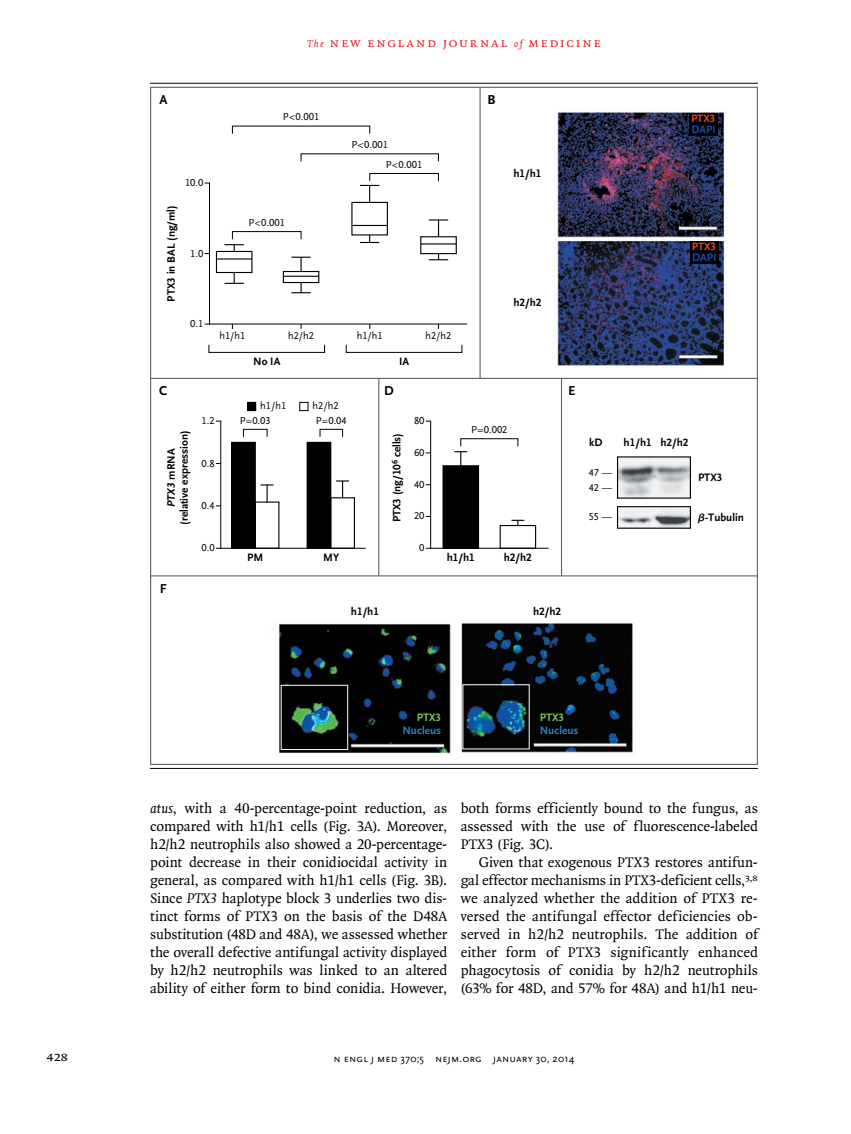
<style>
.page{position:relative;width:851px;height:1134px;background:#fff}
.page>*{position:absolute;margin:0;border:0;box-sizing:border-box;transform-origin:0 0}
.t1{font:15px/18px "OTNEJM Quadraat";letter-spacing:-.005em;color:#000;text-align:justify}
.t2{font:14.25px "OTNEJM Quadraat Cap";color:#000}
.t3{font:13.5px "OTNEJM Quadraat Cap";letter-spacing:.11em;color:#e81620}
.t4{font:700 13.5px "OTNEJM Scala Sans LF";color:#000}
.t5{font:700 11.25px/12.8px "OTNEJM Scala Sans LF";color:#000;text-align:center}
.t6{font:700 11.25px "OTNEJM Scala Sans LF";color:#2b82c3}
.t7{font:700 11.25px "OTNEJM Scala Sans LF";color:#ec4523}
.t8{font:700 11.25px "OTNEJM Scala Sans LF";color:#204a9d}
.t9{font:700 11.25px "OTNEJM Scala Sans LF";color:#7dc457}
.t10{font:10.8px "OTNEJM Scala Sans LF Cap";letter-spacing:.01em;color:#000}
.t11{font:10.5px/15.3px "OTNEJM Scala Sans LF";color:#000}
.s1{font-family:"OTNEJM Quadraat";font-style:italic;font-size:10.5px}
.s2{font-style:italic}
.s3{font-family:"OTNEJM Scala Sans OSF"}
</style>
<div class="page">
<hr style="left:150px;top:83px;width:608px;height:1px;background:#000">
<svg style="left:152px;top:89px;width:604px;height:488px"></svg>
<img style="left:552px;top:108px;width:176px;height:260px">
<img style="left:610px;top:450px;width:88px;height:83px">
<img style="left:269px;top:616px;width:364px;height:138px">
<hr style="left:209px;top:183px;width:1px;height:141px;background:#000">
<hr style="left:209px;top:324px;width:257px;height:1px;background:#000">
<hr style="left:151px;top:378px;width:606px;height:1px;background:#606265">
<hr style="left:479px;top:87px;width:1px;height:291px;background:#606265">
<hr style="left:378px;top:378px;width:1px;height:198px;background:#606265">
<div style="left:208px;top:344px;width:117px;height:9px;border:1px solid #000"></div>
<div style="left:232px;top:231px;width:69px;height:9px;border:1px solid #000"></div>
<hr style="left:220px;top:421px;width:1px;height:127px;background:#000">
<hr style="left:221px;top:548px;width:144px;height:1px;background:#000">
<hr style="left:430px;top:421px;width:1px;height:127px;background:#000">
<hr style="left:430px;top:548px;width:118px;height:1px;background:#000">
<hr style="left:561px;top:378px;width:1px;height:198px;background:#606265">
<div style="left:369px;top:173px;width:70px;height:8px;border:1px solid #000"></div>
<div style="left:346px;top:344px;width:116px;height:9px;border:1px solid #000"></div>
<hr style="left:151px;top:575px;width:606px;height:1px;background:#606265">
<div style="left:247px;top:402px;width:9px;height:9px;background:#000"></div>
<div style="left:299px;top:402px;width:9px;height:9px;border:1px solid #000"></div>
<div style="left:243px;top:429px;width:24px;height:8px;border:1px solid #000"></div>
<div style="left:319px;top:429px;width:24px;height:8px;border:1px solid #000"></div>
<svg style="left:261px;top:484px;width:12px;height:18px"></svg>
<svg style="left:224px;top:244px;width:20px;height:7px"></svg>
<div style="left:216px;top:251px;width:36px;height:22px;border:1px solid #000"></div>
<hr style="left:216px;top:258px;width:36px;height:2px;background:#000">
<svg style="left:224px;top:273px;width:20px;height:11px"></svg>
<svg style="left:291px;top:257px;width:20px;height:14px"></svg>
<div style="left:283px;top:271px;width:36px;height:12px;border:1px solid #000"></div>
<hr style="left:283px;top:276px;width:36px;height:1px;background:#000">
<svg style="left:291px;top:283px;width:20px;height:10px"></svg>
<svg style="left:360px;top:185px;width:19px;height:17px"></svg>
<div style="left:351px;top:202px;width:37px;height:33px;border:1px solid #000"></div>
<hr style="left:352px;top:225px;width:35px;height:1px;background:#000">
<svg style="left:360px;top:235px;width:19px;height:8px"></svg>
<svg style="left:429px;top:219px;width:19px;height:17px"></svg>
<div style="left:420px;top:236px;width:37px;height:18px;border:1px solid #000"></div>
<hr style="left:421px;top:243px;width:35px;height:2px;background:#000">
<svg style="left:429px;top:254px;width:19px;height:6px"></svg>
<div style="left:232px;top:442px;width:23px;height:106px;background:#000"></div>
<div style="left:231px;top:442px;width:25px;height:107px;border:1px solid #000"></div>
<svg style="left:336px;top:480px;width:13px;height:17px"></svg>
<div style="left:330px;top:497px;width:25px;height:52px;border:1px solid #000"></div>
<div style="left:307px;top:442px;width:24px;height:106px;background:#000"></div>
<div style="left:306px;top:442px;width:25px;height:107px;border:1px solid #000"></div>
<div style="left:460px;top:438px;width:58px;height:9px;border:1px solid #000"></div>
<svg style="left:454px;top:451px;width:13px;height:14px"></svg>
<div style="left:443px;top:466px;width:35px;height:82px;background:#000"></div>
<div style="left:442px;top:465px;width:37px;height:84px;border:1px solid #000"></div>
<svg style="left:511px;top:520px;width:13px;height:5px"></svg>
<div style="left:499px;top:525px;width:37px;height:24px;border:1px solid #000"></div>
<div style="left:617px;top:456px;width:74px;height:43px;border:1px solid #000"></div>
<div style="left:617px;top:506px;width:74px;height:23px;border:1px solid #000"></div>
<div style="left:689px;top:113px;width:29px;height:23px;background:#000"></div>
<div style="left:281px;top:685px;width:67px;height:65px;border:1px solid #fff"></div>
<div style="left:690px;top:241px;width:28px;height:23px;background:#000"></div>
<hr style="left:150px;top:768px;width:608px;height:1px;background:#000">
<p class="t3" style="left:307px;top:35px;width:295px"><span class="s1">The</span> new england journal <span class="s1">of</span> medicine</p>
<p class="t4" style="left:159px;top:93px;width:10px">A</p>
<p class="t4" style="left:487px;top:93px;width:9px">B</p>
<p class="t5" style="left:165px;top:302px;width:98px;rotate:-90deg">PTX3 in BAL (ng/ml)</p>
<p class="t11" style="left:185px;top:175px;width:20px">10.0</p>
<p class="t11" style="left:190px;top:246px;width:15px">1.0</p>
<p class="t11" style="left:190px;top:316px;width:15px">0.1</p>
<p class="t11" style="left:283px;top:109px;width:38px">P&lt;0.001</p>
<p class="t11" style="left:248px;top:215px;width:38px">P&lt;0.001</p>
<p class="t11" style="left:351px;top:137px;width:38px">P&lt;0.001</p>
<p class="t11" style="left:386px;top:157px;width:38px">P&lt;0.001</p>
<p class="t11" style="left:219px;top:328px;width:28px">h1/h1</p>
<p class="t11" style="left:288px;top:328px;width:28px">h2/h2</p>
<p class="t11" style="left:357px;top:328px;width:28px">h1/h1</p>
<p class="t11" style="left:425px;top:328px;width:28px">h2/h2</p>
<p class="t5" style="left:253px;top:355px;width:29px">No IA</p>
<p class="t5" style="left:399px;top:355px;width:12px">IA</p>
<p class="t4" style="left:159px;top:383px;width:10px">C</p>
<p class="t5" style="left:165px;top:525px;width:95px;rotate:-90deg"><span class="s2">PTX3</span> mRNA (relative expression)</p>
<p class="t11" style="left:201px;top:413px;width:15px">1.2</p>
<p class="t11" style="left:201px;top:456px;width:15px">0.8</p>
<p class="t11" style="left:201px;top:498px;width:15px">0.4</p>
<p class="t11" style="left:260px;top:399px;width:28px">h1/h1</p>
<p class="t11" style="left:312px;top:399px;width:28px">h2/h2</p>
<p class="t11" style="left:240px;top:413px;width:33px">P=0.03</p>
<p class="t11" style="left:316px;top:413px;width:33px">P=0.04</p>
<p class="t4" style="left:384px;top:383px;width:11px">D</p>
<p class="t5" style="left:391px;top:522px;width:91px;rotate:-90deg">PTX3 (ng/10<sup>6</sup> cells)</p>
<p class="t11" style="left:414px;top:413px;width:12px">80</p>
<p class="t11" style="left:414px;top:445px;width:12px">60</p>
<p class="t11" style="left:414px;top:477px;width:12px">40</p>
<p class="t11" style="left:414px;top:509px;width:12px">20</p>
<p class="t5" style="left:513px;top:167px;width:30px">h1/h1</p>
<p class="t5" style="left:513px;top:296px;width:30px">h2/h2</p>
<p class="t11" style="left:471px;top:422px;width:38px">P=0.002</p>
<p class="t4" style="left:160px;top:581px;width:9px">F</p>
<p class="t11" style="left:201px;top:540px;width:15px">0.0</p>
<p class="t11" style="left:419px;top:540px;width:7px">0</p>
<p class="t5" style="left:247px;top:551px;width:18px">PM</p>
<p class="t5" style="left:323px;top:551px;width:18px">MY</p>
<p class="t5" style="left:446px;top:551px;width:30px">h1/h1</p>
<p class="t5" style="left:504px;top:551px;width:30px">h2/h2</p>
<p class="t5" style="left:351px;top:605px;width:30px">h1/h1</p>
<p class="t5" style="left:533px;top:605px;width:30px">h2/h2</p>
<p class="t4" style="left:568px;top:383px;width:9px">E</p>
<p class="t7" style="left:691px;top:112px;width:26px">PTX3</p>
<p class="t8" style="left:691px;top:124px;width:26px">DAPI</p>
<p class="t7" style="left:691px;top:240px;width:26px">PTX3</p>
<p class="t8" style="left:692px;top:252px;width:26px">DAPI</p>
<p class="t5" style="left:589px;top:436px;width:15px">kD</p>
<p class="t5" style="left:623px;top:436px;width:66px">h1/h1 h2/h2</p>
<p class="t11" style="left:588px;top:465px;width:25px">47 —<br>42 —</p>
<p class="t11" style="left:588px;top:510px;width:25px">55 —</p>
<p class="t5" style="left:698px;top:471px;width:26px">PTX3</p>
<p class="t5" style="left:698px;top:511px;width:47px">β-Tubulin</p>
<p class="t9" style="left:417px;top:711px;width:26px">PTX3</p>
<p class="t6" style="left:402px;top:725px;width:40px">Nucleus</p>
<p class="t9" style="left:539px;top:711px;width:26px">PTX3</p>
<p class="t6" style="left:539px;top:725px;width:40px">Nucleus</p>
<p class="t1" style="left:150px;top:800px;width:299px"><span class="s2">atus</span>, with a 40-percentage-point reduction, as compared with h1/h1 cells (Fig. 3A). Moreover, h2/h2 neutrophils also showed a 20-percentage&shy;point decrease in their conidiocidal activity in general, as compared with h1/h1 cells (Fig. 3B).<br>Since <span class="s2">PTX3</span> haplotype block 3 underlies two dis&shy;tinct forms of PTX3 on the basis of the D48A substitution (48D and 48A), we assessed whether the overall defective antifungal activity displayed by h2/h2 neutrophils was linked to an altered ability of either form to bind conidia. However,</p>
<p class="t1" style="left:460px;top:799px;width:299px">both forms efficiently bound to the fungus, as assessed with the use of fluorescence-labeled PTX3 (Fig. 3C).</p>
<p class="t1" style="left:461px;top:853px;width:299px;text-indent:18px">Given that exogenous PTX3 restores antifun&shy;gal effector mechanisms in PTX3-deficient cells,<sup>3,8 </sup>we analyzed whether the addition of PTX3 re&shy;versed the antifungal effector deficiencies ob&shy;served in h2/h2 neutrophils. The addition of either form of PTX3 significantly enhanced phagocytosis of conidia by h2/h2 neutrophils (63% for 48D, and 57% for 48A) and h1/h1 neu-</p>
<p class="t2" style="left:46px;top:1048px;width:23px">428</p>
<p class="t10" style="left:333px;top:1053px;width:242px">n engl j med <span class="s3">370;5</span> nejm.org january <span class="s3">30</span>, <span class="s3">2014</span></p>
</div>
